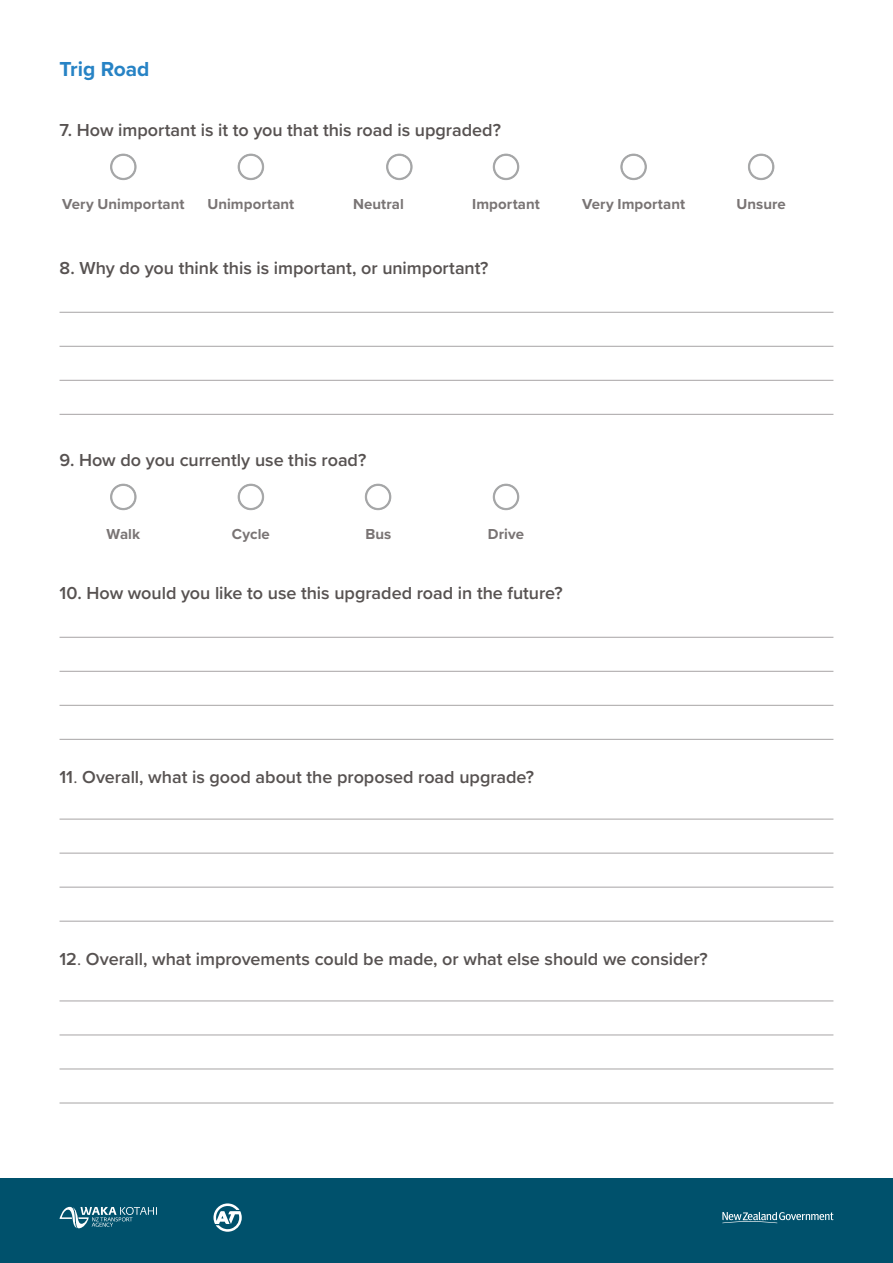
<style>
.page{position:relative;width:893px;height:1263px;background:#fff}
.page>*{position:absolute;margin:0;border:0;box-sizing:border-box;transform-origin:0 0}
.t1{font:700 21px "Proxima Nova";color:#2783c5}
.t2{font:600 18px "Proxima Nova";letter-spacing:-.005em;color:#575251}
.t3{font:700 15px "Proxima Nova";letter-spacing:.005em;color:#797474}
.s1{font-weight:400}
</style>
<div class="page">
<div style="left:0;top:1178px;width:893px;height:85px;background:#00516c"></div>
<svg style="left:213px;top:1203px;width:29px;height:29px"></svg>
<svg style="left:60px;top:1206px;width:97px;height:22px"></svg>
<svg style="left:722px;top:1212px;width:111px;height:11px"></svg>
<svg style="left:110px;top:153px;width:27px;height:27px"></svg>
<svg style="left:237px;top:153px;width:27px;height:27px"></svg>
<svg style="left:492px;top:153px;width:27px;height:27px"></svg>
<svg style="left:620px;top:153px;width:27px;height:27px"></svg>
<svg style="left:748px;top:153px;width:27px;height:27px"></svg>
<hr style="left:60px;top:312px;width:773px;height:1px;background:#a7a4a5">
<hr style="left:60px;top:346px;width:773px;height:1px;background:#a7a4a5">
<hr style="left:60px;top:380px;width:773px;height:1px;background:#a7a4a5">
<hr style="left:60px;top:414px;width:773px;height:1px;background:#a7a4a5">
<svg style="left:110px;top:483px;width:27px;height:27px"></svg>
<svg style="left:237px;top:483px;width:27px;height:27px"></svg>
<svg style="left:492px;top:483px;width:27px;height:27px"></svg>
<hr style="left:60px;top:637px;width:773px;height:1px;background:#a7a4a5">
<hr style="left:60px;top:671px;width:773px;height:1px;background:#a7a4a5">
<hr style="left:60px;top:705px;width:773px;height:1px;background:#a7a4a5">
<hr style="left:60px;top:739px;width:773px;height:1px;background:#a7a4a5">
<hr style="left:60px;top:819px;width:773px;height:1px;background:#a7a4a5">
<hr style="left:60px;top:853px;width:773px;height:1px;background:#a7a4a5">
<hr style="left:60px;top:887px;width:773px;height:1px;background:#a7a4a5">
<hr style="left:60px;top:921px;width:773px;height:1px;background:#a7a4a5">
<hr style="left:60px;top:1000px;width:773px;height:1px;background:#a7a4a5">
<hr style="left:60px;top:1034px;width:773px;height:1px;background:#a7a4a5">
<hr style="left:60px;top:1068px;width:773px;height:1px;background:#a7a4a5">
<hr style="left:60px;top:1102px;width:773px;height:1px;background:#a7a4a5">
<svg style="left:386px;top:153px;width:27px;height:27px"></svg>
<svg style="left:365px;top:483px;width:27px;height:27px"></svg>
<p class="t1" style="left:60px;top:53px;width:91px">Trig Road</p>
<p class="t2" style="left:60px;top:117px;width:443px">7. How important is it to you that this road is upgraded?</p>
<p class="t3" style="left:62px;top:193px;width:124px">Very Unimportant</p>
<p class="t3" style="left:207px;top:193px;width:88px">Unimportant</p>
<p class="t3" style="left:353px;top:193px;width:52px">Neutral</p>
<p class="t3" style="left:472px;top:193px;width:69px">Important</p>
<p class="t3" style="left:582px;top:193px;width:105px">Very Important</p>
<p class="t3" style="left:736px;top:193px;width:51px">Unsure</p>
<p class="t2" style="left:60px;top:255px;width:430px">8. Why do you think this is important, or unimportant?</p>
<p class="t2" style="left:60px;top:447px;width:308px">9. How do you currently use this road?</p>
<p class="t3" style="left:107px;top:523px;width:35px">Walk</p>
<p class="t3" style="left:232px;top:523px;width:39px">Cycle</p>
<p class="t3" style="left:365px;top:523px;width:28px">Bus</p>
<p class="t3" style="left:488px;top:523px;width:38px">Drive</p>
<p class="t2" style="left:60px;top:579px;width:505px">10. How would you like to use this upgraded road in the future?</p>
<p class="t2" style="left:60px;top:763px;width:476px">11<span class="s1">.</span> Overall, what is good about the proposed road upgrade?</p>
<p class="t2" style="left:60px;top:945px;width:650px">12<span class="s1">.</span> Overall, what improvements could be made, or what else should we consider?</p>
</div>
